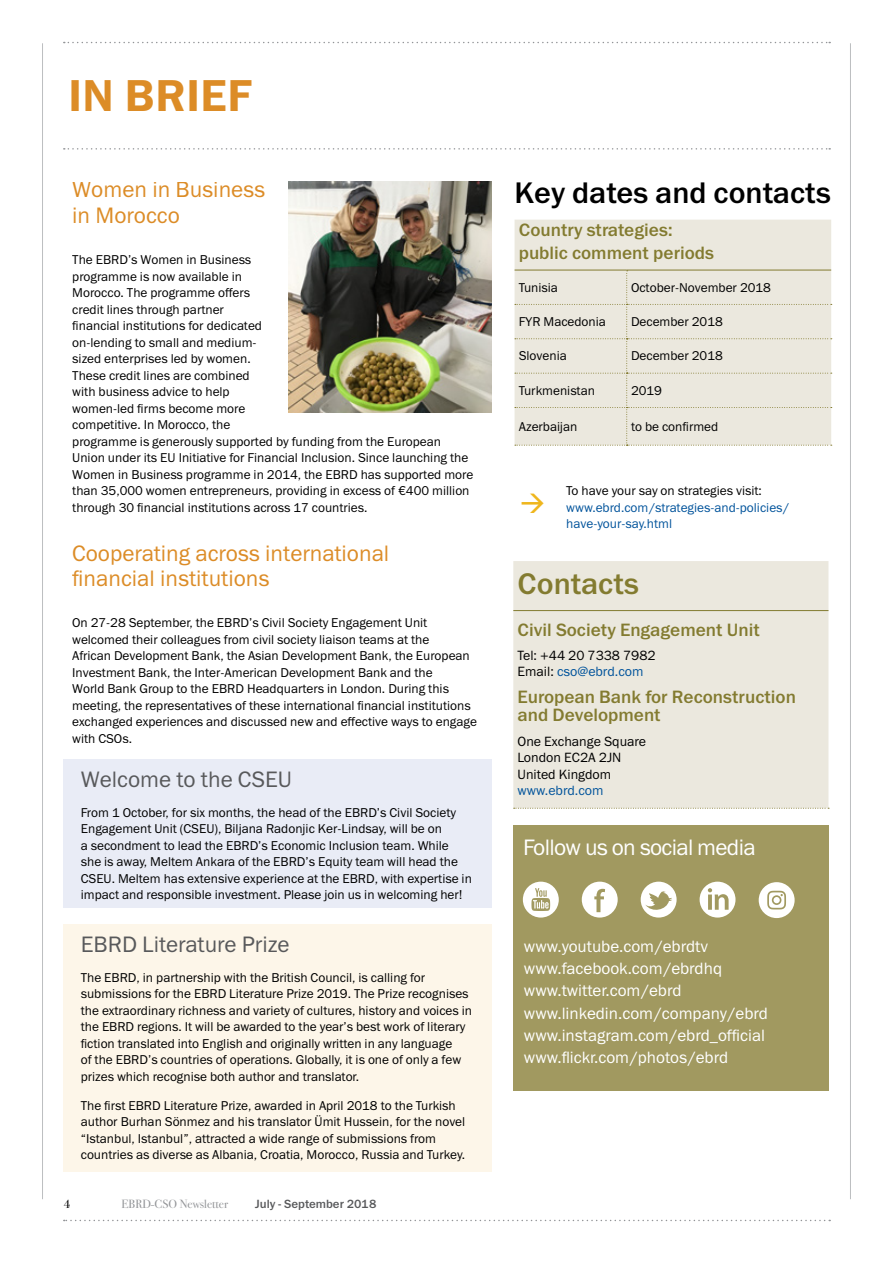
<style>
.page{position:relative;width:893px;height:1263px;background:#fff}
.page>*{position:absolute;margin:0;border:0;box-sizing:border-box;transform-origin:0 0}
.t1{font:45px "Franklin Gothic Demi ITC";letter-spacing:.01em;color:#dc8c27}
.t2{font:30px "Franklin Gothic Medium ITC";color:#000}
.t3{font:30px "Franklin Gothic Medium ITC";color:#837b30}
.t4{font:22.5px/25.5px "Franklin Gothic Book ITC";color:#dc8c27}
.t5{font:22.5px "Franklin Gothic Book ITC";color:#58595b}
.t6{font:22.5px "Franklin Gothic Book ITC";letter-spacing:-.03em;color:#fff}
.t7{font:18px/22.5px "Franklin Gothic Medium ITC";color:#837b30}
.t8{font:16.5px/22.2px "Franklin Gothic Book ITC";color:#fff}
.t9{font:13.5px/16.5px "Franklin Gothic Book ITC";color:#000}
.t10{font:13.5px "Franklin Gothic Book ITC";color:#00539b}
.t11{font:12.9px/16.5px "Franklin Gothic Book ITC";color:#000}
.t12{font:12.9px/16.5px "Franklin Gothic Book ITC";color:#00539b}
.t13{font:12px "Bodoni Sev ITC";color:#939598}
.t14{font:12px "Franklin Gothic Medium ITC";color:#58595b}
.t15{font:12px "Bodoni Sev ITC";color:#000}
.s1{color:#00539b}
</style>
<div class="page">
<svg style="left:64px;top:148px;width:766px;height:2px"></svg>
<hr style="left:850px;top:43px;width:1px;height:1156px;background:#bcbec0">
<svg style="left:64px;top:1220px;width:766px;height:1px"></svg>
<hr style="left:42px;top:43px;width:1px;height:1156px;background:#bcbec0">
<svg style="left:64px;top:42px;width:766px;height:1px"></svg>
<div style="left:64px;top:759px;width:428px;height:149px;background:#e9ecf6"></div>
<div style="left:64px;top:924px;width:428px;height:248px;background:#fdf6e9"></div>
<div style="left:515px;top:220px;width:316px;height:50px;background:#ebe8de"></div>
<div style="left:515px;top:270px;width:317px;height:176px;background:#ebe8de"></div>
<div style="left:513px;top:825px;width:315px;height:265px;background:#a19960"></div>
<svg style="left:582px;top:882px;width:36px;height:35px"></svg>
<svg style="left:641px;top:882px;width:36px;height:35px"></svg>
<svg style="left:700px;top:882px;width:35px;height:35px"></svg>
<svg style="left:759px;top:882px;width:36px;height:36px"></svg>
<svg style="left:523px;top:882px;width:36px;height:35px"></svg>
<div style="left:513px;top:561px;width:315px;height:247px;background:#ebe8de"></div>
<hr style="left:513px;top:610px;width:315px;height:1px;background:#837b30">
<svg style="left:514px;top:808px;width:315px;height:1px"></svg>
<img style="left:289px;top:182px;width:203px;height:230px">
<h1 class="t1" style="left:68px;top:69px;width:185px">IN BRIEF</h1>
<h3 class="t4" style="left:72px;top:177px;width:195px">Women in Business in Morocco</h3>
<p class="t11" style="left:72px;top:251px;width:402px">The EBRD’s Women in Business<br>programme is now available in<br>Morocco. The programme offers<br>credit lines through partner<br>financial institutions for dedicated<br>on-lending to small and medium-<br>sized enterprises led by women.<br>These credit lines are combined<br>with business advice to help<br>women-led firms become more<br>competitive. In Morocco, the<br>programme is generously supported by funding from the European Union under its EU Initiative for Financial Inclusion. Since launching the Women in Business programme in 2014, the EBRD has supported more than 35,000 women entrepreneurs, providing in excess of €400 million through 30 financial institutions across 17 countries.</p>
<h3 class="t4" style="left:72px;top:540px;width:319px">Cooperating across international financial institutions</h3>
<p class="t11" style="left:72px;top:614px;width:406px">On 27-28 September, the EBRD’s Civil Society Engagement Unit welcomed their colleagues from civil society liaison teams at the<br>African Development Bank, the Asian Development Bank, the European Investment Bank, the Inter-American Development Bank and the<br>World Bank Group to the EBRD Headquarters in London. During this meeting, the representatives of these international financial institutions exchanged experiences and discussed new and effective ways to engage with CSOs.</p>
<h3 class="t5" style="left:81px;top:765px;width:213px">Welcome to the CSEU</h3>
<p class="t11" style="left:81px;top:804px;width:393px">From 1 October, for six months, the head of the EBRD’s Civil Society Engagement Unit (CSEU), Biljana Radonjic Ker-Lindsay, will be on<br>a secondment to lead the EBRD’s Economic Inclusion team. While she is away, Meltem Ankara of the EBRD’s Equity team will head the CSEU. Meltem has extensive experience at the EBRD, with expertise in impact and responsible investment. Please join us in welcoming her!</p>
<h3 class="t5" style="left:81px;top:930px;width:210px">EBRD Literature Prize</h3>
<p class="t11" style="left:81px;top:969px;width:393px">The EBRD, in partnership with the British Council, is calling for submissions for the EBRD Literature Prize 2019. The Prize recognises the extraordinary richness and variety of cultures, history and voices in the EBRD regions. It will be awarded to the year’s best work of literary fiction translated into English and originally written in any language<br>of the EBRD’s countries of operations. Globally, it is one of only a few prizes which recognise both author and translator.</p>
<p class="t11" style="left:81px;top:1097px;width:386px">The first EBRD Literature Prize, awarded in April 2018 to the Turkish author Burhan Sönmez and his translator Ümit Hussein, for the novel “Istanbul, Istanbul”, attracted a wide range of submissions from countries as diverse as Albania, Croatia, Morocco, Russia and Turkey.</p>
<p class="t15" style="left:64px;top:1197px;width:8px">4</p>
<p class="t13" style="left:121px;top:1197px;width:108px">EBRD-CSO Newsletter</p>
<p class="t14" style="left:255px;top:1196px;width:123px">July - September 2018</p>
<h2 class="t2" style="left:515px;top:174px;width:318px">Key dates and contacts</h2>
<h3 class="t7" style="left:519px;top:219px;width:197px">Country strategies: public comment periods</h3>
<p class="t11" style="left:519px;top:279px;width:41px">Tunisia</p>
<p class="t11" style="left:631px;top:279px;width:141px">October-November 2018</p>
<p class="t11" style="left:519px;top:313px;width:89px">FYR Macedonia</p>
<p class="t11" style="left:631px;top:313px;width:93px">December 2018</p>
<p class="t11" style="left:519px;top:347px;width:49px">Slovenia</p>
<p class="t11" style="left:631px;top:347px;width:93px">December 2018</p>
<p class="t11" style="left:519px;top:382px;width:78px">Turkmenistan</p>
<p class="t11" style="left:631px;top:382px;width:32px">2019</p>
<p class="t11" style="left:519px;top:418px;width:60px">Azerbaijan</p>
<p class="t11" style="left:631px;top:418px;width:89px">to be confirmed</p>
<p class="t11" style="left:566px;top:482px;width:197px">To have your say on strategies visit:</p>
<p class="t12" style="left:566px;top:499px;width:225px">www.ebrd.com/strategies-and-policies/ have-your-say.html</p>
<h2 class="t3" style="left:518px;top:566px;width:123px">Contacts</h2>
<h3 class="t7" style="left:518px;top:618px;width:244px">Civil Society Engagement Unit</h3>
<p class="t9" style="left:518px;top:647px;width:139px">Tel: +44 20 7338 7982<br>Email: <span class="s1">cso@ebrd.com</span></p>
<h3 class="t7" style="left:518px;top:688px;width:280px;line-height:18px">European Bank for Reconstruction and Development</h3>
<p class="t9" style="left:518px;top:733px;width:130px">One Exchange Square<br>London EC2A 2JN<br>United Kingdom</p>
<p class="t10" style="left:518px;top:782px;width:88px">www.ebrd.com</p>
<h3 class="t6" style="left:523px;top:833px;width:234px">Follow us on social media</h3>
<p class="t8" style="left:524px;top:935px;width:245px">www.youtube.com/ebrdtv www.facebook.com/ebrdhq www.twitter.com/ebrd www.linkedin.com/company/ebrd www.instagram.com/ebrd_official www.flickr.com/photos/ebrd</p>
</div>
